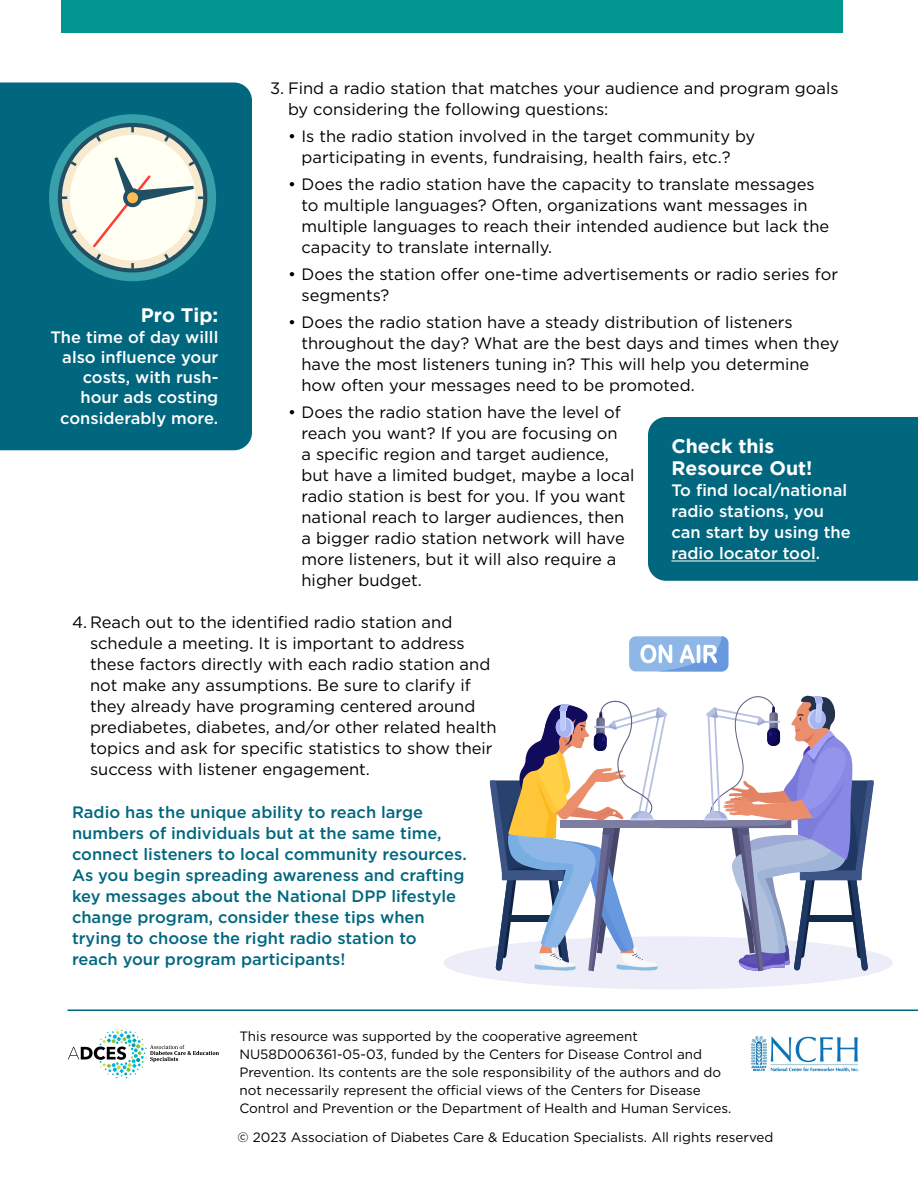
<style>
.page{position:relative;width:918px;height:1188px;background:#fff}
.page>*{position:absolute;margin:0;border:0;box-sizing:border-box;transform-origin:0 0}
.t1{font:700 19.5px/22.5px "Gotham";color:#fff}
.t2{font:16.5px/21px "Gotham";color:#000}
.t3{font:500 16.5px/21px "Gotham";color:#00677f}
.t4{font:500 16.5px/20.2px "Gotham";color:#fff;text-align:right}
.t5{font:13.5px/18px "Gotham";color:#000}
</style>
<div class="page">
<div style="left:0;top:83px;width:252px;height:367px;background:#00677f"></div>
<svg style="left:38px;top:103px;width:190px;height:187px"></svg>
<div style="left:61px;top:0;width:781px;height:32px;background:#00968f"></div>
<div style="left:648px;top:417px;width:270px;height:164px;background:#00677f"></div>
<div style="left:671px;top:439px;width:182px;height:122px;background:#00677f"></div>
<hr style="left:671px;top:561px;width:145px;height:1px;background:#fff">
<hr style="left:68px;top:1010px;width:850px;height:1px;background:#00677f">
<div style="left:444px;top:936px;width:449px;height:53px;background:#ededf9;border-radius:50%"></div>
<div style="left:629px;top:636px;width:99px;height:35px;background:#8eb7e8;border-radius:7px"></div>
<svg style="left:640px;top:636px;width:88px;height:35px"></svg>
<svg style="left:490px;top:695px;width:384px;height:276px"></svg>
<svg style="left:68px;top:1030px;width:151px;height:48px"></svg>
<img style="left:751px;top:1036px;width:108px;height:36px">
<p class="t1" style="left:141px;top:304px;width:79px">Pro Tip:</p>
<p class="t4" style="left:50px;top:326px;width:170px">The time of day willl also influence your costs, with rush&shy;hour ads costing considerably more.</p>
<p class="t2" style="left:288px;top:78px;width:552px;text-indent:-18px">3. Find a radio station that matches your audience and program goals by considering the following questions:</p>
<p class="t2" style="left:301px;top:126px;width:455px;text-indent:-13px">• Is the radio station involved in the target community by participating in events, fundraising, health fairs, etc.?</p>
<p class="t2" style="left:301px;top:174px;width:529px;text-indent:-13px">• Does the radio station have the capacity to translate messages to multiple languages? Often, organizations want messages in multiple languages to reach their intended audience but lack the capacity to translate internally.</p>
<p class="t2" style="left:301px;top:264px;width:538px;text-indent:-13px">• Does the station offer one-time advertisements or radio series for segments?</p>
<p class="t2" style="left:301px;top:312px;width:539px;text-indent:-13px">• Does the radio station have a steady distribution of listeners throughout the day? What are the best days and times when they have the most listeners tuning in? This will help you determine how often your messages need to be promoted.</p>
<p class="t2" style="left:301px;top:402px;width:334px;text-indent:-13px">• Does the radio station have the level of reach you want? If you are focusing on<br>a specific region and target audience, but have a limited budget, maybe a local radio station is best for you. If you want national reach to larger audiences, then a bigger radio station network will have more listeners, but it will also require a higher budget.</p>
<p class="t1" style="left:671px;top:434px;width:143px">Check this<br>Resource Out!</p>
<p class="t4" style="left:671px;top:480px;width:181px;line-height:21px;text-align:left">To find local/national radio stations, you can start by using the radio locator tool.</p>
<p class="t2" style="left:90px;top:611px;width:408px;text-indent:-18px">4. Reach out to the identified radio station and schedule a meeting. It is important to address these factors directly with each radio station and not make any assumptions. Be sure to clarify if they already have programing centered around prediabetes, diabetes, and/or other related health topics and ask for specific statistics to show their success with listener engagement.</p>
<p class="t3" style="left:72px;top:802px;width:396px">Radio has the unique ability to reach large numbers of individuals but at the same time, connect listeners to local community resources.<br>As you begin spreading awareness and crafting key messages about the National DPP lifestyle change program, consider these tips when trying to choose the right radio station to<br>reach your program participants!</p>
<p class="t5" style="left:239px;top:1027px;width:494px">This resource was supported by the cooperative agreement NU58D006361-05-03, funded by the Centers for Disease Control and Prevention. Its contents are the sole responsibility of the authors and do not necessarily represent the official views of the Centers for Disease Control and Prevention or the Department of Health and Human Services.</p>
<p class="t5" style="left:238px;top:1128px;width:537px">© 2023 Association of Diabetes Care &amp; Education Specialists. All rights reserved</p>
</div>
